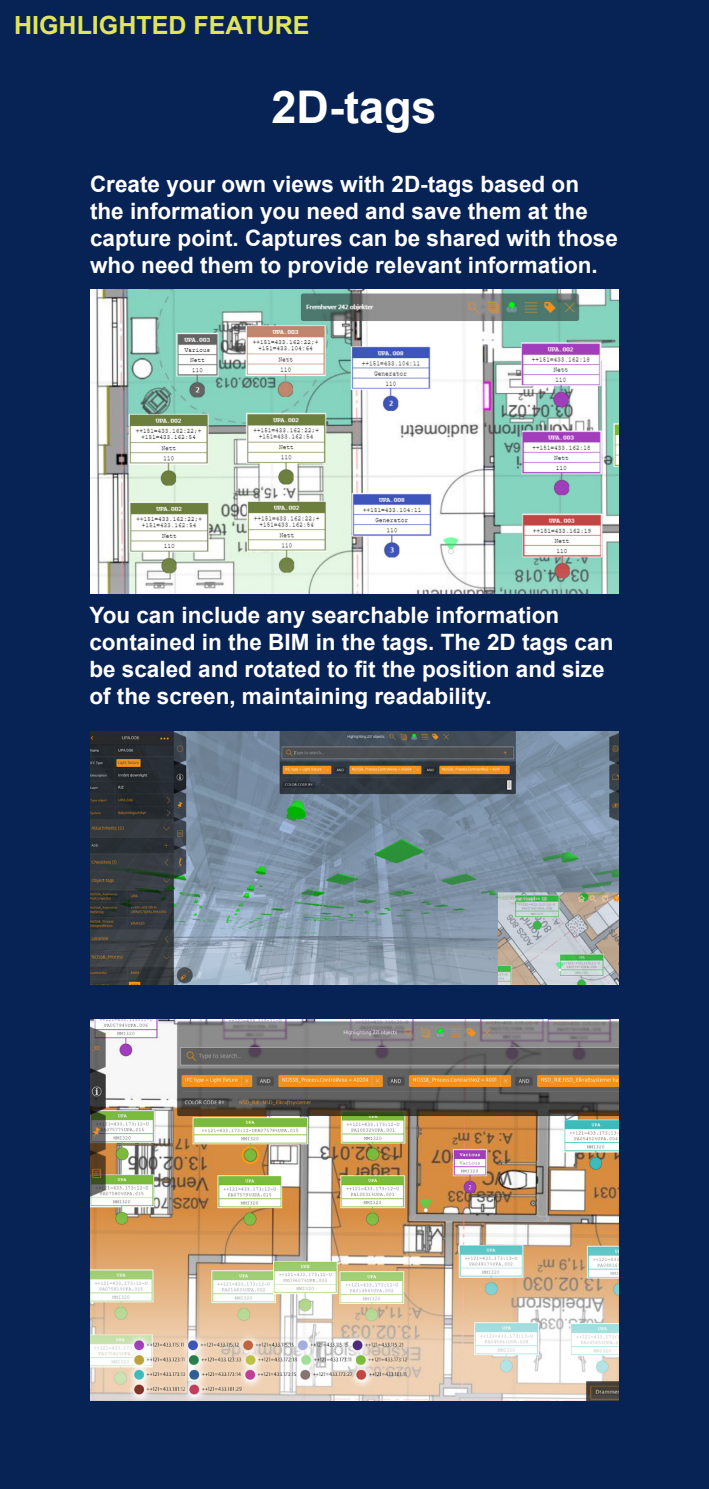
<style>
.page{position:relative;width:709px;height:1489px;background:#fff}
.page>*{position:absolute;margin:0;border:0;box-sizing:border-box;transform-origin:0 0}
.t1{font:700 45px "Arial";color:#fff}
.t2{font:700 25px "Arial";color:#e1e558}
.t3{font:700 22.5px/27px "Arial";color:#fff}
</style>
<div class="page">
<div style="left:0;top:0;width:709px;height:1488px;background:#072255"></div>
<img style="left:90px;top:289px;width:529px;height:304px">
<img style="left:90px;top:1019px;width:529px;height:380px">
<img style="left:90px;top:731px;width:529px;height:253px">
<p class="t2" style="left:14px;top:8px;width:297px">HIGHLIGHTED FEATURE</p>
<h1 class="t1" style="left:271px;top:75px;width:167px">2D-tags</h1>
<p class="t3" style="left:90px;top:170px;width:529px">Create your own views with 2D-tags based on the information you need and save them at the capture point. Captures can be shared with those who need them to provide relevant information.</p>
<p class="t3" style="left:89px;top:601px;width:525px">You can include any searchable information contained in the BIM in the tags. The 2D tags can be scaled and rotated to fit the position and size of the screen, maintaining readability.</p>
</div>
